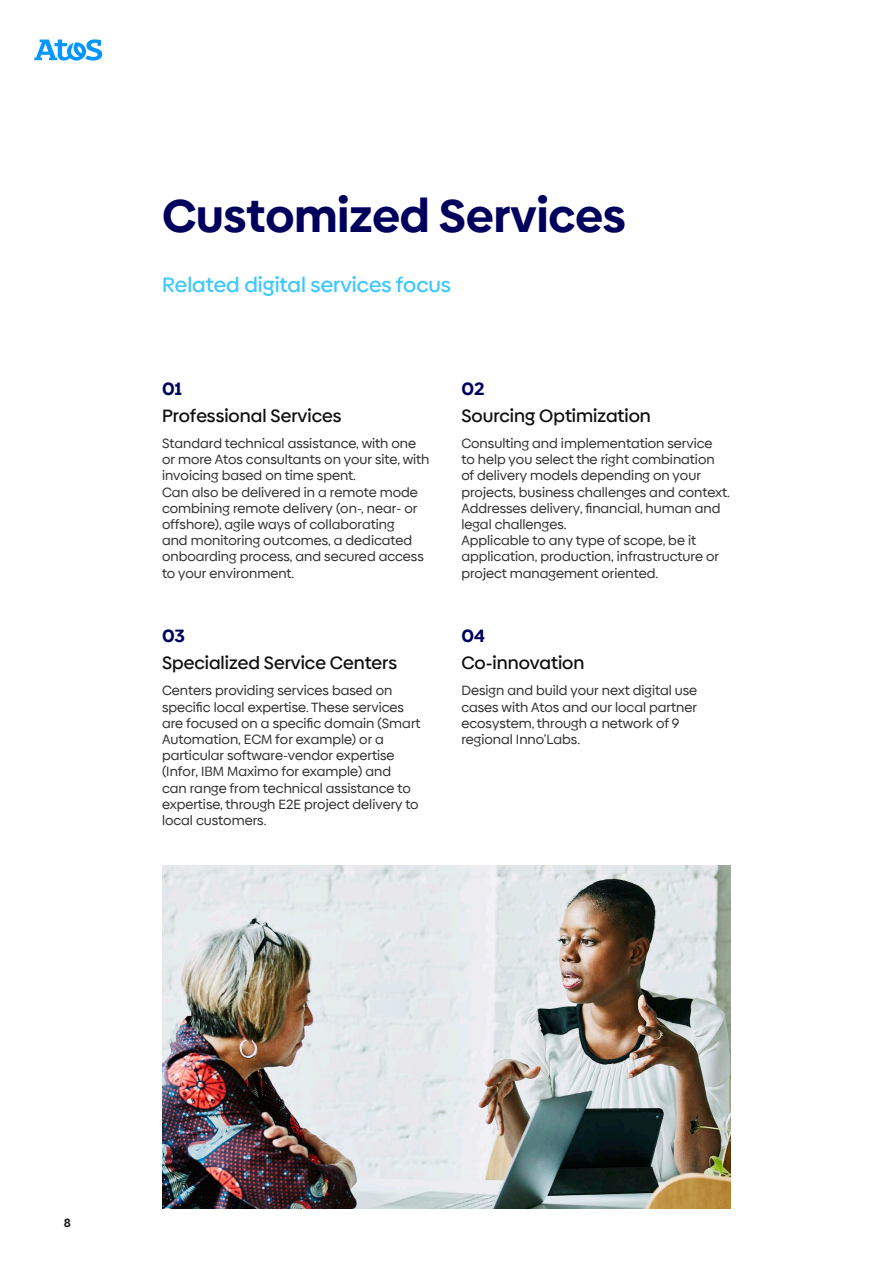
<style>
.page{position:relative;width:893px;height:1263px;background:#fff}
.page>*{position:absolute;margin:0;border:0;box-sizing:border-box;transform-origin:0 0}
.ID_Document{font:700 46.5px "Biennale";color:#00005c}
.ID_Document-2{font:500 21px "Biennale";color:#3dc7ff}
.Title_H2_-_Raleway_S{font:500 18px "Biennale";color:#0f0f0f}
.Title_H2_-_Raleway_S-2{font:700 18px "Biennale";letter-spacing:-.005em;color:#00005c}
.Body_copy{font:13.5px/16.2px "Biennale";color:#312f30}
.Body_copy-2{font:700 12px "Biennale";color:#231f20}
</style>
<div class="page">
<img style="left:162px;top:865px;width:568px;height:344px">
<svg style="left:34px;top:39px;width:68px;height:22px"></svg>
<p class="ID_Document" style="left:162px;top:186px;width:465px">Customized Services</p>
<p class="ID_Document-2" style="left:162px;top:272px;width:291px">Related digital services focus</p>
<h2 class="Title_H2_-_Raleway_S-2" style="left:162px;top:377px;width:22px">01</h2>
<h2 class="Title_H2_-_Raleway_S-2" style="left:461px;top:377px;width:25px">02</h2>
<h2 class="Title_H2_-_Raleway_S" style="left:162px;top:404px;width:181px">Professional Services</h2>
<h2 class="Title_H2_-_Raleway_S" style="left:461px;top:404px;width:191px">Sourcing Optimization</h2>
<p class="Body_copy" style="left:162px;top:435px;width:269px">Standard technical assistance, with one or more Atos consultants on your site, with invoicing based on time spent.</p>
<p class="Body_copy" style="left:162px;top:484px;width:263px">Can also be delivered in a remote mode combining remote delivery (on-, near- or offshore), agile ways of collaborating<br>and monitoring outcomes, a dedicated onboarding process, and secured access to your environment.</p>
<p class="Body_copy" style="left:461px;top:435px;width:270px">Consulting and implementation service<br>to help you select the right combination of delivery models depending on your projects, business challenges and context.<br>Addresses delivery, financial, human and legal challenges.</p>
<p class="Body_copy" style="left:461px;top:532px;width:259px">Applicable to any type of scope, be it application, production, infrastructure or project management oriented.</p>
<h2 class="Title_H2_-_Raleway_S-2" style="left:162px;top:624px;width:25px">03</h2>
<h2 class="Title_H2_-_Raleway_S-2" style="left:461px;top:624px;width:25px">04</h2>
<h2 class="Title_H2_-_Raleway_S" style="left:162px;top:652px;width:237px">Specialized Service Centers</h2>
<h2 class="Title_H2_-_Raleway_S" style="left:461px;top:652px;width:125px">Co-innovation</h2>
<p class="Body_copy" style="left:162px;top:682px;width:260px">Centers providing services based on specific local expertise. These services are focused on a specific domain (Smart Automation, ECM for example) or a particular software-vendor expertise (Infor, IBM Maximo for example) and<br>can range from technical assistance to expertise, through E2E project delivery to local customers.</p>
<p class="Body_copy" style="left:461px;top:682px;width:237px">Design and build your next digital use cases with Atos and our local partner ecosystem, through a network of 9 regional Inno’Labs.</p>
<p class="Body_copy-2" style="left:64px;top:1215px;width:9px">8</p>
</div>
